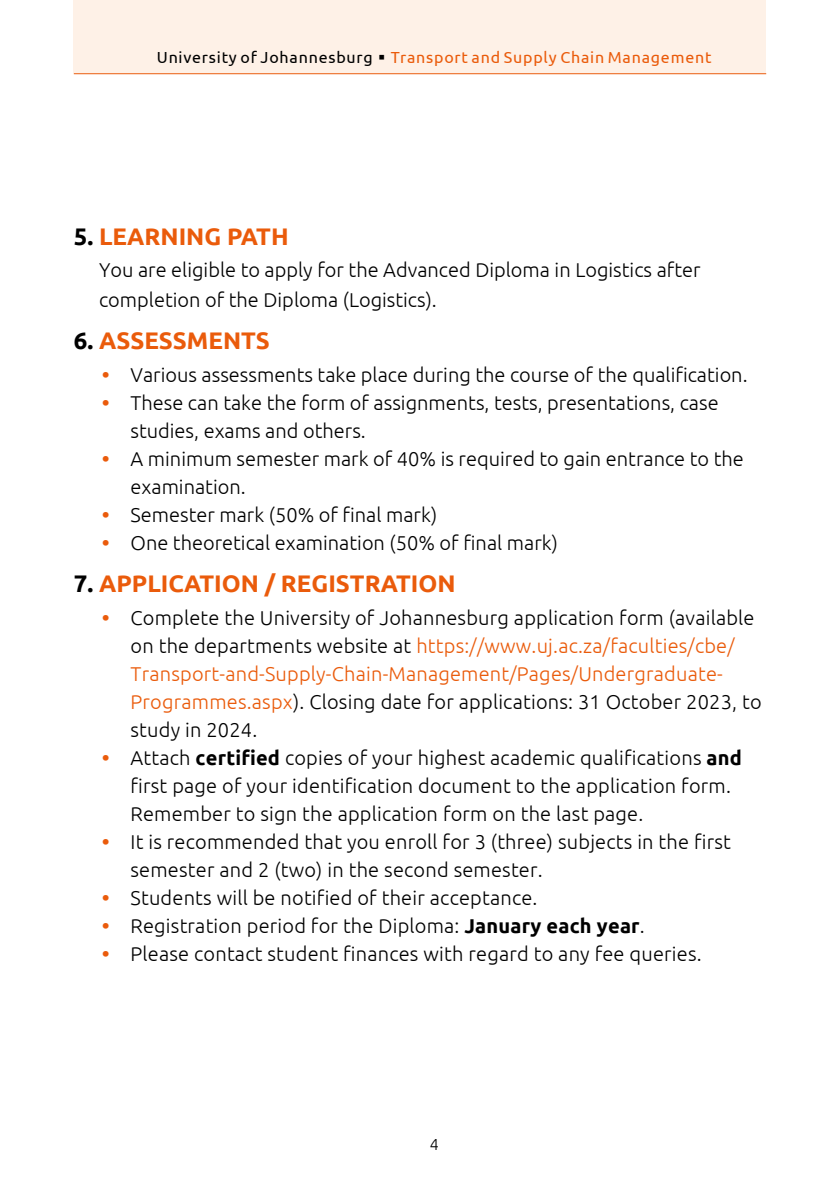
<style>
.page{position:relative;width:840px;height:1191px;background:#fff}
.page>*{position:absolute;margin:0;border:0;box-sizing:border-box;transform-origin:0 0}
.t1{font:700 24px "Ubuntu";color:#ea5b0b}
.t2{font:300 20px/28px "Ubuntu";letter-spacing:.01em;color:#000}
.t3{font:16px "Ubuntu";letter-spacing:.05em;color:#ea5b0b}
.t4{font:300 16px "Ubuntu";color:#000}
.s1{color:#000}
.s2{font-weight:700;color:#ea5b0b}
.s3{color:#ea5b0b}
.s4{font-weight:700}
</style>
<div class="page">
<div style="left:74px;top:0;width:691px;height:73px;background:#fef1e7"></div>
<hr style="left:74px;top:73px;width:691px;height:1px;background:#ea5b0b">
<p class="t3" style="left:157px;top:48px;width:556px"><span class="s1">University of Johannesburg</span> Transport and Supply Chain Management</p>
<p class="t1" style="left:74px;top:222px;width:216px"><span class="s1">5.</span> LEARNING PATH</p>
<p class="t2" style="left:99px;top:254px;width:602px;line-height:30px">You are eligible to apply for the Advanced Diploma in Logistics after completion of the Diploma (Logistics).</p>
<p class="t1" style="left:74px;top:325px;width:197px"><span class="s1">6.</span> ASSESSMENTS</p>
<p class="t2" style="left:102px;top:360px;width:646px"><span class="s2">•</span> Various assessments take place during the course of the qualification.</p>
<p class="t2" style="left:130px;top:388px;width:589px;text-indent:-28px"><span class="s2">•</span> These can take the form of assignments, tests, presentations, case studies, exams and others.</p>
<p class="t2" style="left:130px;top:444px;width:614px;text-indent:-28px"><span class="s2">•</span> A minimum semester mark of 40% is required to gain entrance to the examination.</p>
<p class="t2" style="left:102px;top:500px;width:336px"><span class="s2">•</span> Semester mark (50% of final mark)</p>
<p class="t2" style="left:102px;top:528px;width:457px"><span class="s2">•</span> One theoretical examination (50% of final mark)</p>
<p class="t1" style="left:74px;top:568px;width:383px"><span class="s1">7.</span> APPLICATION / REGISTRATION</p>
<p class="t2" style="left:130px;top:603px;width:632px;text-indent:-28px"><span class="s2">•</span> Complete the University of Johannesburg application form (available on the departments website at <span class="s3">https://www.uj.ac.za/faculties/cbe/ Transport-and-Supply-Chain-Management/Pages/Undergraduate-Programmes.aspx</span>). Closing date for applications: 31 October 2023, to study in 2024.</p>
<p class="t2" style="left:130px;top:743px;width:612px;text-indent:-28px"><span class="s2">•</span> Attach <span class="s4">certified</span> copies of your highest academic qualifications <span class="s4">and </span>first page of your identification document to the application form.<br>Remember to sign the application form on the last page.</p>
<p class="t2" style="left:130px;top:827px;width:601px;text-indent:-28px"><span class="s2">•</span> It is recommended that you enroll for 3 (three) subjects in the first semester and 2 (two) in the second semester.</p>
<p class="t2" style="left:102px;top:883px;width:436px"><span class="s2">•</span> Students will be notified of their acceptance.</p>
<p class="t2" style="left:102px;top:911px;width:544px"><span class="s2">•</span> Registration period for the Diploma: <span class="s4">January each year</span>.</p>
<p class="t2" style="left:102px;top:939px;width:600px"><span class="s2">•</span> Please contact student finances with regard to any fee queries.</p>
<p class="t4" style="left:429px;top:1134px;width:11px">4</p>
</div>
